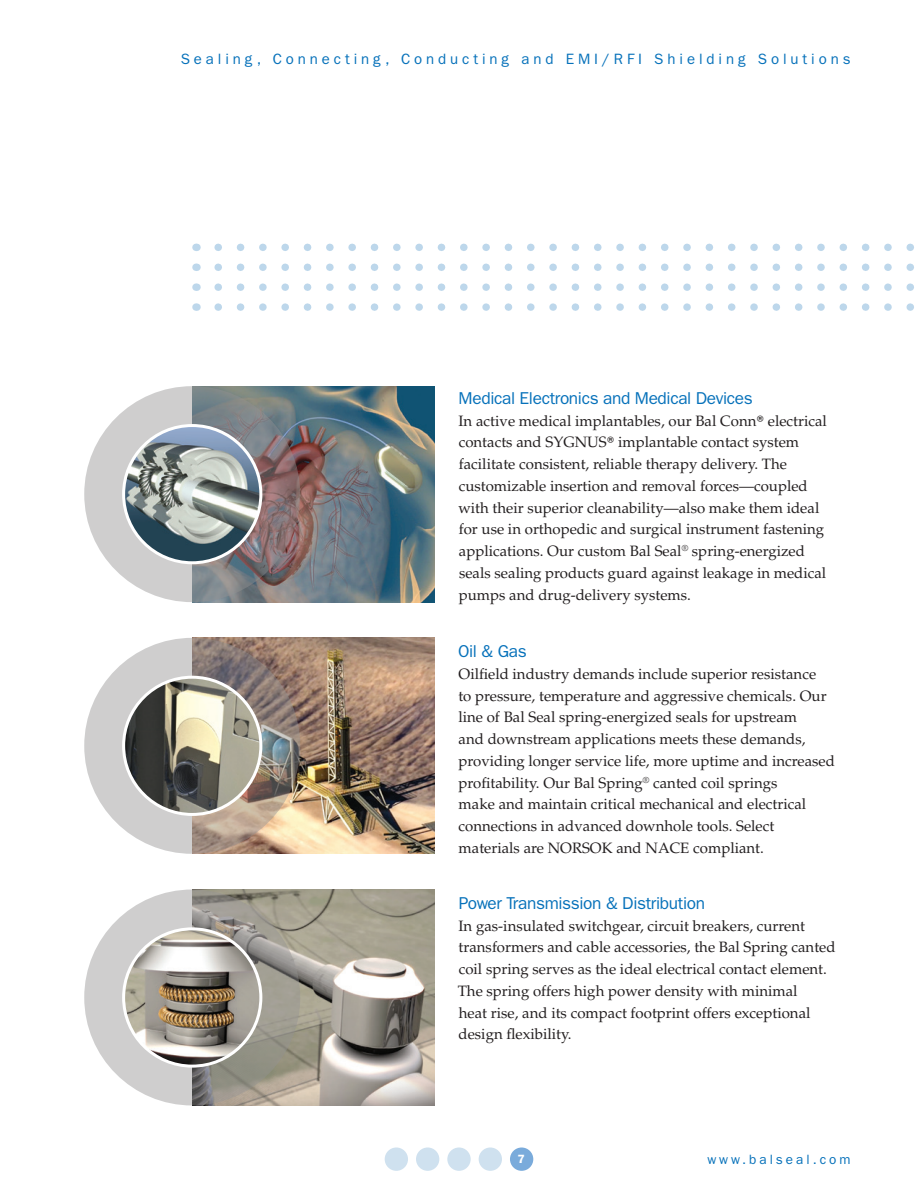
<style>
.page{position:relative;width:918px;height:1188px;background:#fff}
.page>*{position:absolute;margin:0;border:0;box-sizing:border-box;transform-origin:0 0}
.Sub_HEAD_-_FRANKLIN{font:17.25px "ITC Franklin Gothic Std";letter-spacing:-.02em;color:#0671ba}
.BODY_-_SERIF_-_PALAT{font:15px/21.8px "Palatino LT Std";color:#231f20}
.t1{font:15px "ITC Franklin Gothic Std";letter-spacing:.26em;color:#0671ba}
.t2{font:13.5px "ITC Franklin Gothic Std";letter-spacing:.22em;color:#0671ba}
.t3{font:600 12px "ITC Franklin Gothic Std";color:#fff}
.s1{font-family:"ITC Franklin Gothic Std"}
</style>
<div class="page">
<div style="left:385px;top:1148px;width:23px;height:23px;background:#cfe1ef;border-radius:50%"></div>
<div style="left:416px;top:1148px;width:23px;height:23px;background:#cfe1ef;border-radius:50%"></div>
<div style="left:447px;top:1148px;width:24px;height:23px;background:#cfe1ef;border-radius:50%"></div>
<div style="left:479px;top:1148px;width:23px;height:23px;background:#cfe1ef;border-radius:50%"></div>
<div style="left:510px;top:1148px;width:23px;height:23px;background:#7aabdb;border-radius:50%"></div>
<img style="left:202px;top:386px;width:232px;height:216px">
<img style="left:202px;top:638px;width:232px;height:216px">
<img style="left:202px;top:890px;width:232px;height:216px">
<svg style="left:84px;top:890px;width:216px;height:216px;fill:#cfcece"></svg>
<svg style="left:84px;top:638px;width:216px;height:216px;fill:#cfcece"></svg>
<svg style="left:84px;top:386px;width:216px;height:216px;fill:#cfcece"></svg>
<img style="left:124px;top:929px;width:137px;height:137px;border-radius:69px">
<div style="left:122px;top:927px;width:140px;height:141px;border:3px solid #fff;border-radius:50%"></div>
<img style="left:124px;top:677px;width:137px;height:137px;border-radius:69px">
<div style="left:122px;top:676px;width:140px;height:140px;border:3px solid #fff;border-radius:50%"></div>
<img style="left:124px;top:426px;width:137px;height:137px;border-radius:69px">
<div style="left:122px;top:424px;width:140px;height:140px;border:3px solid #fff;border-radius:50%"></div>
<svg style="left:218px;top:244px;width:696px;height:7px"></svg>
<svg style="left:218px;top:264px;width:696px;height:7px"></svg>
<svg style="left:218px;top:283px;width:696px;height:8px"></svg>
<svg style="left:218px;top:303px;width:696px;height:8px"></svg>
<p class="t1" style="left:181px;top:51px;width:671px">Sealing, Connecting, Conducting and EMI/RFI Shielding Solutions</p>
<p class="Sub_HEAD_-_FRANKLIN" style="left:459px;top:388px;width:296px">Medical Electronics and Medical Devices</p>
<p class="BODY_-_SERIF_-_PALAT" style="left:458px;top:410px;width:370px">In active medical implantables, our Bal Conn<span class="s1">®</span>electrical contacts and SYGNUS<span class="s1">®</span>implantable contact system facilitate consistent, reliable therapy delivery. The customizable insertion and removal forces—coupled with their superior cleanability—also make them ideal for use in orthopedic and surgical instrument fastening applications. Our custom Bal Seal<sup>®</sup> spring-energized seals sealing products guard against leakage in medical pumps and drug-delivery systems.</p>
<p class="Sub_HEAD_-_FRANKLIN" style="left:458px;top:641px;width:70px">Oil &amp; Gas</p>
<p class="BODY_-_SERIF_-_PALAT" style="left:458px;top:663px;width:378px">Oilfield industry demands include superior resistance<br>to pressure, temperature and aggressive chemicals. Our line of Bal Seal spring-energized seals for upstream<br>and downstream applications meets these demands, providing longer service life, more uptime and increased profitability. Our Bal Spring<sup>®</sup> canted coil springs<br>make and maintain critical mechanical and electrical connections in advanced downhole tools. Select materials are NORSOK and NACE compliant.</p>
<p class="Sub_HEAD_-_FRANKLIN" style="left:459px;top:893px;width:248px">Power Transmission &amp; Distribution</p>
<p class="BODY_-_SERIF_-_PALAT" style="left:458px;top:915px;width:379px">In gas-insulated switchgear, circuit breakers, current transformers and cable accessories, the Bal Spring canted coil spring serves as the ideal electrical contact element.<br>The spring offers high power density with minimal<br>heat rise, and its compact footprint offers exceptional design flexibility.</p>
<p class="t3" style="left:518px;top:1152px;width:9px">7</p>
<p class="t2" style="left:707px;top:1151px;width:145px">www.balseal.com</p>
</div>
